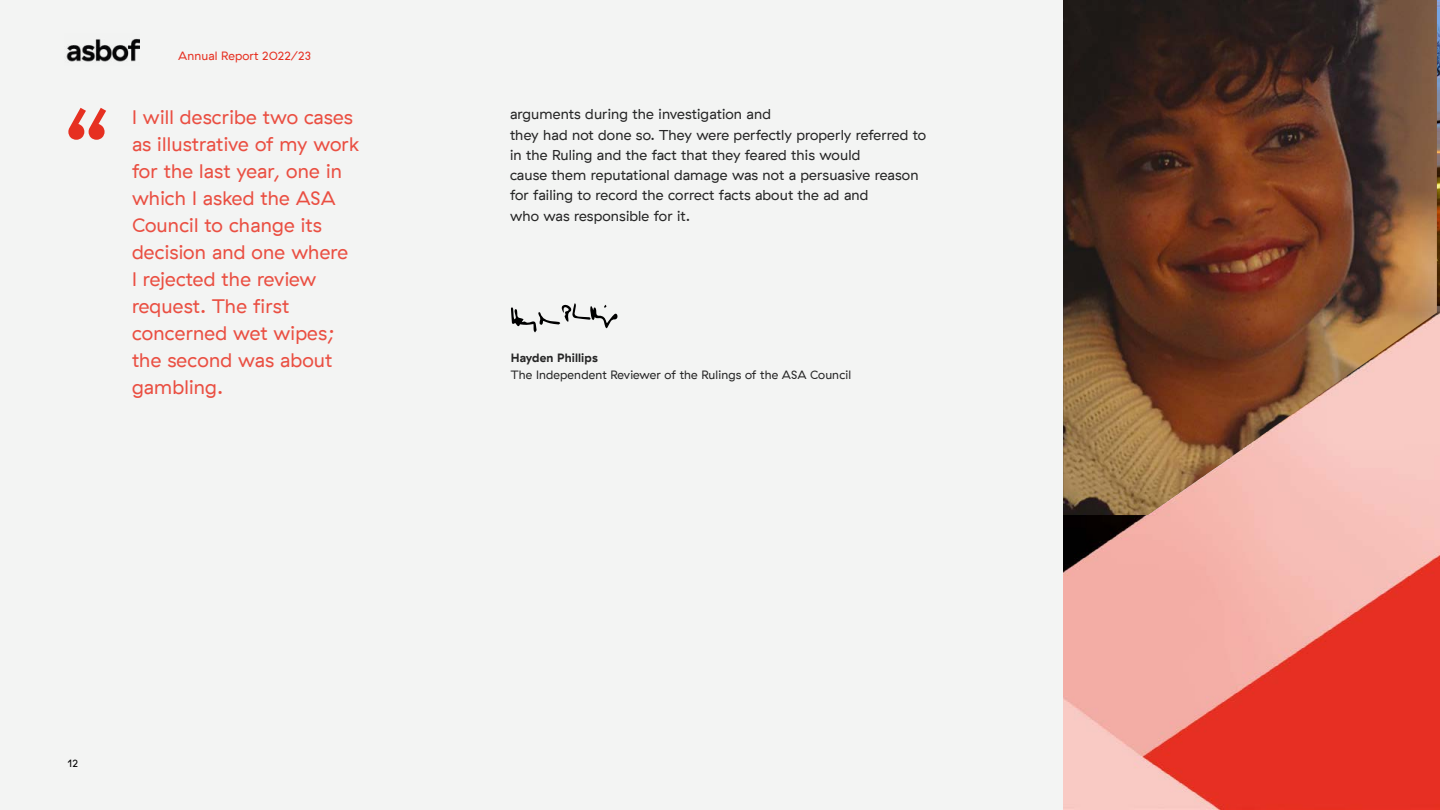
<style>
.page{position:relative;width:1440px;height:810px;background:#f3f4f3}
.page>*{position:absolute;margin:0;border:0;box-sizing:border-box;transform-origin:0 0}
.t1{font:108px "GT Haptik";color:#e63021}
.t2{font:19.5px/27px "GT Haptik";letter-spacing:.01em;color:#ea4f42}
.t3{font:14.25px/20.2px "GT Haptik";letter-spacing:.01em;color:#262626}
.t4{font:12px "GT Haptik";letter-spacing:.01em;color:#262626}
.t5{font:12px "GT Haptik";letter-spacing:.01em;color:#e63021}
.t6{font:700 12px "GT Haptik";letter-spacing:.01em;color:#262626}
.t7{font:10.5px "GT Haptik";color:#000}
</style>
<div class="page">
<svg style="left:511px;top:303px;width:107px;height:29px"></svg>
<img style="left:1063px;top:0;width:377px;height:810px">
<img style="left:1063px;top:0;width:374px;height:515px">
<img style="left:66px;top:38px;width:74px;height:24px">
<p class="t5" style="left:178px;top:49px;width:134px">Annual Report 2022/23</p>
<h1 class="t1" style="left:64px;top:84px;width:48px">“</h1>
<p class="t3" style="left:510px;top:104px;width:418px">arguments during the investigation and<br>they had not done so. They were perfectly properly referred to in the Ruling and the fact that they feared this would<br>cause them reputational damage was not a persuasive reason for failing to record the correct facts about the ad and<br>who was responsible for it.</p>
<h2 class="t2" style="left:132px;top:103px;width:229px">I will describe two cases as illustrative of my work for the last year, one in which I asked the ASA<br>Council to change its decision and one where<br>I rejected the review request. The first concerned wet wipes; the second was about gambling.</h2>
<p class="t6" style="left:511px;top:350px;width:88px">Hayden Phillips</p>
<p class="t4" style="left:511px;top:368px;width:342px">The Independent Reviewer of the Rulings of the ASA Council</p>
<p class="t7" style="left:68px;top:758px;width:12px">12</p>
</div>
